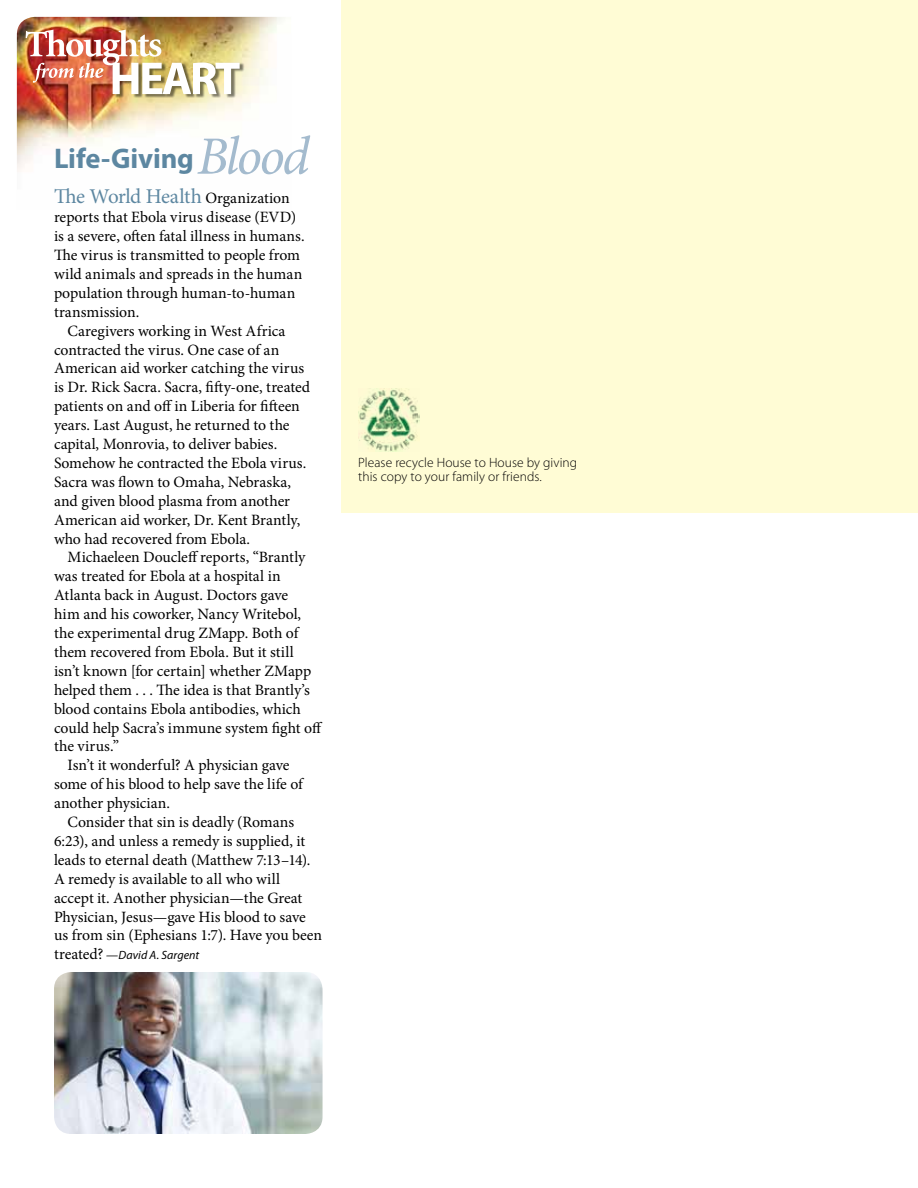
<style>
.page{position:relative;width:918px;height:1188px;background:#fff}
.page>*{position:absolute;margin:0;border:0;box-sizing:border-box;transform-origin:0 0}
.t1{font:700 28.5px "Myriad Pro";letter-spacing:-.005em;color:#5d87a1}
.t2{font:21px "Minion Pro";letter-spacing:-.025em;color:#5d87a1}
.t3{font:15.75px/18.9px "Minion Pro";color:#000}
.t4{font:300 13.5px/13.5px "Myriad Pro";letter-spacing:.005em;color:#000}
.t5{font:italic 12px "Myriad Pro";letter-spacing:.005em;color:#000}
.s1{font-family:"Minion Pro";font-weight:400;font-style:italic;font-size:54px;color:#a4bbce}
.s2{font-size:15.75px;color:#000}
.s3{font-family:"Minion Pro";font-style:normal;font-size:15.75px}
</style>
<div class="page">
<img style="left:17px;top:17px;width:267px;height:155px">
<div style="left:114px;top:63px;width:131px;height:35px;background:#000;opacity:.5"></div>
<img style="left:26px;top:30px;width:214px;height:64px">
<div style="left:341px;top:0;width:577px;height:513px;background:#fffcd5"></div>
<img style="left:358px;top:389px;width:62px;height:62px">
<img style="left:54px;top:972px;width:269px;height:162px">
<h1 class="t1" style="left:54px;top:140px;width:257px">Life-Giving<span class="s1">Blood</span></h1>
<h2 class="t2" style="left:54px;top:183px;width:237px">The World Health <span class="s2">Organization</span></h2>
<p class="t3" style="left:54px;top:208px;width:252px">reports that Ebola virus disease (EVD) is a severe, often fatal illness in humans.<br>The virus is transmitted to people from wild animals and spreads in the human population through human-to-human transmission.</p>
<p class="t3" style="left:54px;top:321px;width:258px;text-indent:13px">Caregivers working in West Africa contracted the virus. One case of an American aid worker catching the virus is Dr. Rick Sacra. Sacra, fifty-one, treated patients on and off in Liberia for fifteen years. Last August, he returned to the capital, Monrovia, to deliver babies.<br>Somehow he contracted the Ebola virus.<br>Sacra was flown to Omaha, Nebraska, and given blood plasma from another American aid worker, Dr. Kent Brantly, who had recovered from Ebola.</p>
<p class="t3" style="left:67px;top:548px;width:240px">Michaeleen Doucleff reports, “Brantly</p>
<p class="t3" style="left:54px;top:567px;width:228px">was treated for Ebola at a hospital in</p>
<p class="t3" style="left:54px;top:586px;width:236px">Atlanta back in August. Doctors gave</p>
<p class="t3" style="left:54px;top:605px;width:249px">him and his coworker, Nancy Writebol,</p>
<p class="t3" style="left:54px;top:624px;width:246px">the experimental drug ZMapp. Both of</p>
<p class="t3" style="left:54px;top:643px;width:241px">them recovered from Ebola. But it still</p>
<p class="t3" style="left:54px;top:661px;width:259px">isn’t known [for certain] whether ZMapp</p>
<p class="t3" style="left:54px;top:680px;width:257px">helped them . . . The idea is that Brantly’s</p>
<p class="t3" style="left:54px;top:699px;width:249px">blood contains Ebola antibodies, which</p>
<p class="t3" style="left:54px;top:718px;width:270px">could help Sacra’s immune system fight off</p>
<p class="t3" style="left:54px;top:737px;width:67px">the virus.”</p>
<p class="t3" style="left:67px;top:756px;width:223px">Isn’t it wonderful? A physician gave</p>
<p class="t3" style="left:54px;top:775px;width:250px">some of his blood to help save the life of</p>
<p class="t3" style="left:54px;top:794px;width:118px">another physician.</p>
<p class="t3" style="left:67px;top:813px;width:228px">Consider that sin is deadly (Romans</p>
<p class="t3" style="left:54px;top:832px;width:253px">6:23), and unless a remedy is supplied, it</p>
<p class="t3" style="left:54px;top:850px;width:258px">leads to eternal death (Matthew 7:13–14).</p>
<p class="t3" style="left:54px;top:869px;width:228px">A remedy is available to all who will</p>
<p class="t3" style="left:54px;top:888px;width:250px">accept it. Another physician—the Great</p>
<p class="t3" style="left:54px;top:907px;width:253px">Physician, Jesus—gave His blood to save</p>
<p class="t3" style="left:54px;top:926px;width:270px">us from sin (Ephesians 1:7). Have you been</p>
<p class="t5" style="left:54px;top:948px;width:147px"><span class="s3">treated?</span> —David A. Sargent</p>
<p class="t4" style="left:358px;top:456px;width:221px">Please recycle House to House by giving this copy to your family or friends.</p>
</div>
